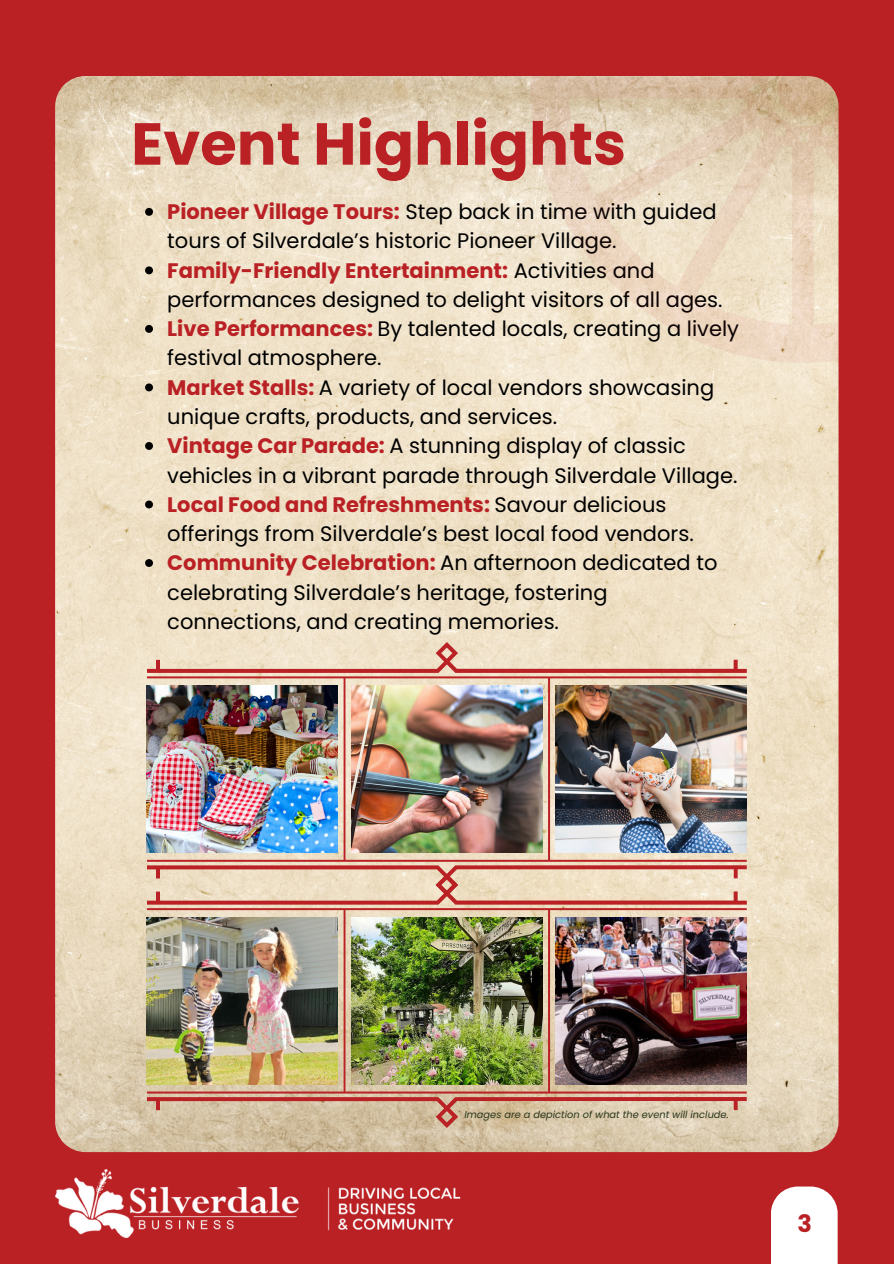
<style>
.page{position:relative;width:894px;height:1264px;background:#fff}
.page>*{position:absolute;margin:0;border:0;box-sizing:border-box;transform-origin:0 0}
.t1{font:700 59.1px "Poppins";color:#ba2125}
.t2{font:700 24px "Poppins";color:#ba2125}
.t3{font:21px/29.2px "Poppins";color:#000}
.t4{font:italic 9.9px "Poppins";color:#2b391f}
.s1{font-weight:700;color:#ba2125}
</style>
<div class="page">
<div style="left:0;top:0;width:893px;height:1263px;background:#ba2125"></div>
<img style="left:55px;top:76px;width:783px;height:1076px">
<svg style="left:147px;top:642px;width:599px;height:231px;background:#e2baa7"></svg>
<img style="left:147px;top:685px;width:190px;height:167px">
<img style="left:351px;top:685px;width:191px;height:167px">
<img style="left:556px;top:685px;width:190px;height:167px">
<svg style="left:145px;top:208px;width:8px;height:8px"></svg>
<svg style="left:145px;top:266px;width:8px;height:8px"></svg>
<svg style="left:145px;top:325px;width:8px;height:8px"></svg>
<svg style="left:145px;top:383px;width:8px;height:8px"></svg>
<svg style="left:145px;top:442px;width:8px;height:8px"></svg>
<svg style="left:145px;top:500px;width:8px;height:8px"></svg>
<svg style="left:145px;top:559px;width:8px;height:8px"></svg>
<svg style="left:530px;top:76px;width:309px;height:287px;background:#e8d6bd"></svg>
<svg style="left:768px;top:76px;width:71px;height:49px;background:#cca887"></svg>
<img style="left:55px;top:1169px;width:406px;height:68px">
<div style="left:770px;top:1186px;width:67px;height:77px;background:#fff"></div>
<svg style="left:147px;top:873px;width:599px;height:254px;background:#d9af99"></svg>
<img style="left:147px;top:917px;width:190px;height:167px">
<img style="left:351px;top:917px;width:191px;height:167px">
<img style="left:556px;top:917px;width:190px;height:167px">
<p class="t1" style="left:131px;top:103px;width:496px">Event Highlights</p>
<p class="t3" style="left:167px;top:197px;width:550px"><span class="s1">Pioneer Village Tours:</span> Step back in time with guided tours of Silverdale’s historic Pioneer Village.</p>
<p class="t3" style="left:167px;top:256px;width:556px"><span class="s1">Family-Friendly Entertainment:</span> Activities and performances designed to delight visitors of all ages.</p>
<p class="t3" style="left:167px;top:314px;width:573px"><span class="s1">Live Performances:</span> By talented locals, creating a lively festival atmosphere.</p>
<p class="t3" style="left:167px;top:373px;width:548px"><span class="s1">Market Stalls:</span> A variety of local vendors showcasing unique crafts, products, and services.</p>
<p class="t3" style="left:167px;top:431px;width:571px"><span class="s1">Vintage Car Parade:</span> A stunning display of classic vehicles in a vibrant parade through Silverdale Village.</p>
<p class="t3" style="left:167px;top:490px;width:528px"><span class="s1">Local Food and Refreshments:</span> Savour delicious offerings from Silverdale’s best local food vendors.</p>
<p class="t3" style="left:167px;top:548px;width:551px"><span class="s1">Community Celebration:</span> An afternoon dedicated to celebrating Silverdale’s heritage, fostering connections, and creating memories.</p>
<p class="t4" style="left:464px;top:1107px;width:266px">Images are a depiction of what the event will include.</p>
<p class="t2" style="left:797px;top:1206px;width:16px">3</p>
</div>
